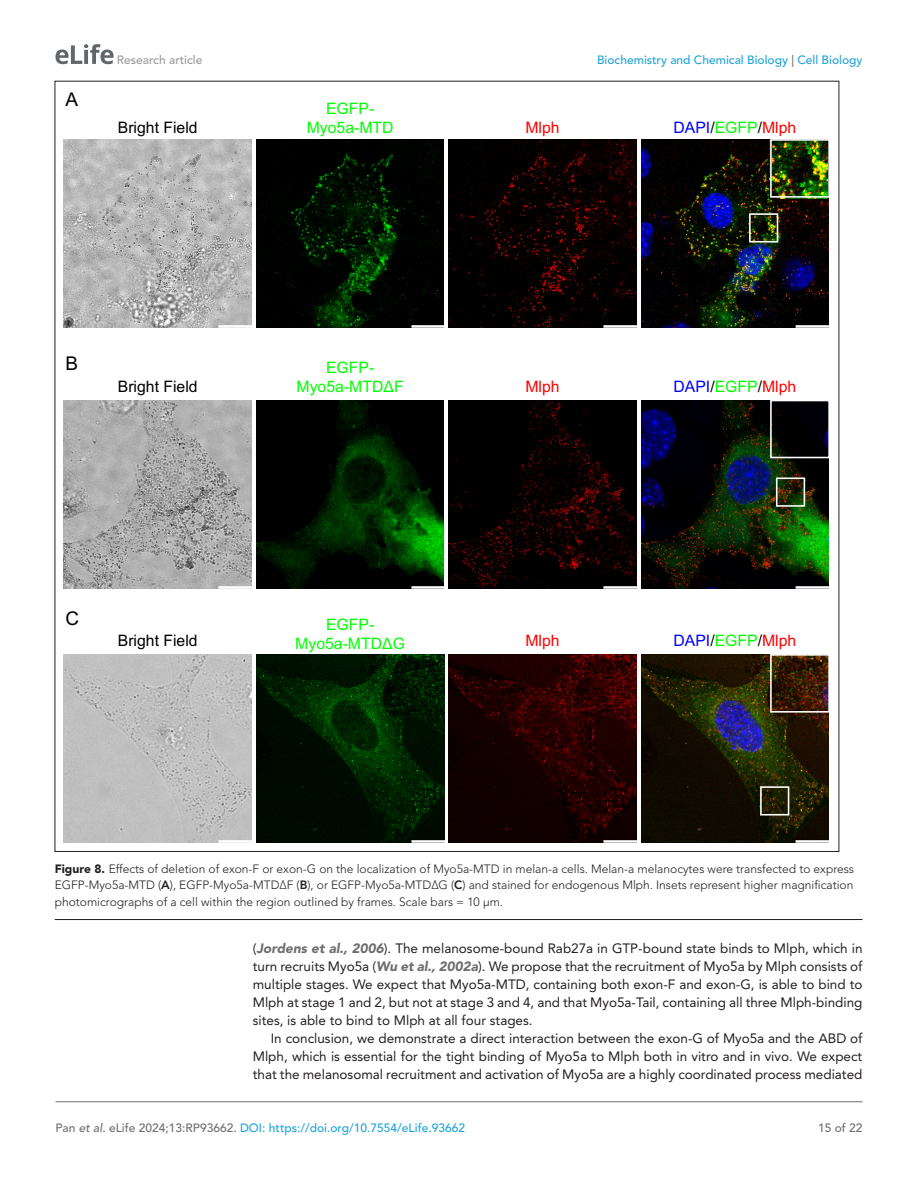
<style>
.page{position:relative;width:918px;height:1188px;background:#fff}
.page>*{position:absolute;margin:0;border:0;box-sizing:border-box;transform-origin:0 0}
.t1{font:18.9px "Arial";color:#000}
.t2{font:15.75px/18.9px "Arial";color:#0f0;text-align:center}
.t3{font:15.75px "Arial";color:#00f}
.t4{font:15.75px "Arial";color:#000}
.t5{font:15.75px "Arial";color:#f00}
.t6{font:13.5px/18px "Avenir LT Std";color:#231f20;text-align:justify}
.t7{font:300 12px/16.5px "Avenir LT Std";color:#231f20;text-align:justify}
.t8{font:500 12px "Avenir LT Std";color:#1ea4d7}
.t9{font:500 12px "Avenir LT Std";color:#9a9a9a}
.t10{font:500 12px "Avenir LT Std";color:#6e6e70}
.s1{color:#6e6e70}
.s2{color:#000}
.s3{color:#0f0}
.s4{color:#f00}
.s5{font-weight:900}
.s6{font-weight:800}
.s7{font-weight:900;font-style:italic;color:#6e6e70}
.s8{font-style:italic;color:#6e6e70}
</style>
<div class="page">
<svg style="left:55px;top:44px;width:59px;height:20px"></svg>
<hr style="left:56px;top:1101px;width:806px;height:1px;background:#6e6e70">
<hr style="left:55px;top:919px;width:807px;height:1px;background:#231f20">
<img style="left:449px;top:140px;width:187px;height:188px">
<img style="left:64px;top:140px;width:188px;height:188px">
<img style="left:256px;top:140px;width:188px;height:188px">
<img style="left:641px;top:140px;width:107px;height:188px">
<img style="left:449px;top:401px;width:187px;height:187px">
<img style="left:256px;top:401px;width:188px;height:187px">
<img style="left:64px;top:400px;width:188px;height:188px">
<img style="left:641px;top:400px;width:107px;height:188px">
<img style="left:256px;top:655px;width:188px;height:187px">
<img style="left:64px;top:655px;width:188px;height:187px">
<img style="left:449px;top:655px;width:187px;height:187px">
<img style="left:641px;top:655px;width:188px;height:187px">
<img style="left:748px;top:139px;width:81px;height:677px">
<h1 class="t1" style="left:66px;top:87px;width:14px">A</h1>
<p class="t9" style="left:117px;top:53px;width:87px">Research article</p>
<p class="t8" style="left:597px;top:53px;width:267px">Biochemistry and Chemical Biology <span class="s1">|</span> Cell Biology</p>
<p class="t2" style="left:307px;top:99px;width:88px">EGFP-<br>Myo5a-MTD</p>
<p class="t4" style="left:118px;top:116px;width:81px">Bright Field</p>
<p class="t5" style="left:525px;top:116px;width:36px">Mlph</p>
<p class="t3" style="left:674px;top:116px;width:124px">DAPI<span class="s2">/</span><span class="s3">EGFP</span><span class="s2">/</span><span class="s4">Mlph</span></p>
<h1 class="t1" style="left:65px;top:350px;width:14px">B</h1>
<p class="t2" style="left:297px;top:358px;width:109px">EGFP-<br>Myo5a-MTDΔF</p>
<p class="t4" style="left:118px;top:375px;width:81px">Bright Field</p>
<p class="t5" style="left:525px;top:375px;width:36px">Mlph</p>
<p class="t3" style="left:674px;top:375px;width:124px">DAPI<span class="s2">/</span><span class="s3">EGFP</span><span class="s2">/</span><span class="s4">Mlph</span></p>
<h1 class="t1" style="left:65px;top:605px;width:15px">C</h1>
<p class="t2" style="left:326px;top:615px;width:50px">EGFP-</p>
<p class="t4" style="left:118px;top:629px;width:81px">Bright Field</p>
<p class="t2" style="left:295px;top:634px;width:111px">Myo5a-MTDΔG</p>
<p class="t5" style="left:525px;top:629px;width:36px">Mlph</p>
<p class="t3" style="left:674px;top:629px;width:124px">DAPI<span class="s2">/</span><span class="s3">EGFP</span><span class="s2">/</span><span class="s4">Mlph</span></p>
<p class="t7" style="left:55px;top:860px;width:801px"><span class="s5">Figure 8.</span> Effects of deletion of exon-F or exon-G on the localization of Myo5a-MTD in melan-a cells. Melan-a melanocytes were transfected to express EGFP-Myo5a-MTD (<span class="s6">A</span>), EGFP-Myo5a-MTDΔF (<span class="s6">B</span>), or EGFP-Myo5a-MTDΔG (<span class="s6">C</span>) and stained for endogenous Mlph. Insets represent higher magnification photomicrographs of a cell within the region outlined by frames. Scale bars = 10 μm.</p>
<p class="t6" style="left:253px;top:940px;width:611px">(<span class="s7">Jordens et al., 2006</span>). The melanosome-bound Rab27a in GTP-bound state binds to Mlph, which in turn recruits Myo5a (<span class="s7">Wu et al., 2002a</span>). We propose that the recruitment of Myo5a by Mlph consists of multiple stages. We expect that Myo5a-MTD, containing both exon-F and exon-G, is able to bind to Mlph at stage 1 and 2, but not at stage 3 and 4, and that Myo5a-Tail, containing all three Mlph-binding sites, is able to bind to Mlph at all four stages.</p>
<p class="t6" style="left:253px;top:1030px;width:611px;text-indent:18px">In conclusion, we demonstrate a direct interaction between the exon-G of Myo5a and the ABD of Mlph, which is essential for the tight binding of Myo5a to Mlph both in vitro and in vivo. We expect that the melanosomal recruitment and activation of Myo5a are a highly coordinated process mediated</p>
<p class="t8" style="left:56px;top:1121px;width:411px"><span class="s1">Pan</span> <span class="s8">et al</span><span class="s1">. eLife 2024;13:RP93662.</span> DOI: https://doi.org/10.7554/eLife.93662</p>
<p class="t10" style="left:818px;top:1121px;width:46px">15 of 22</p>
</div>
